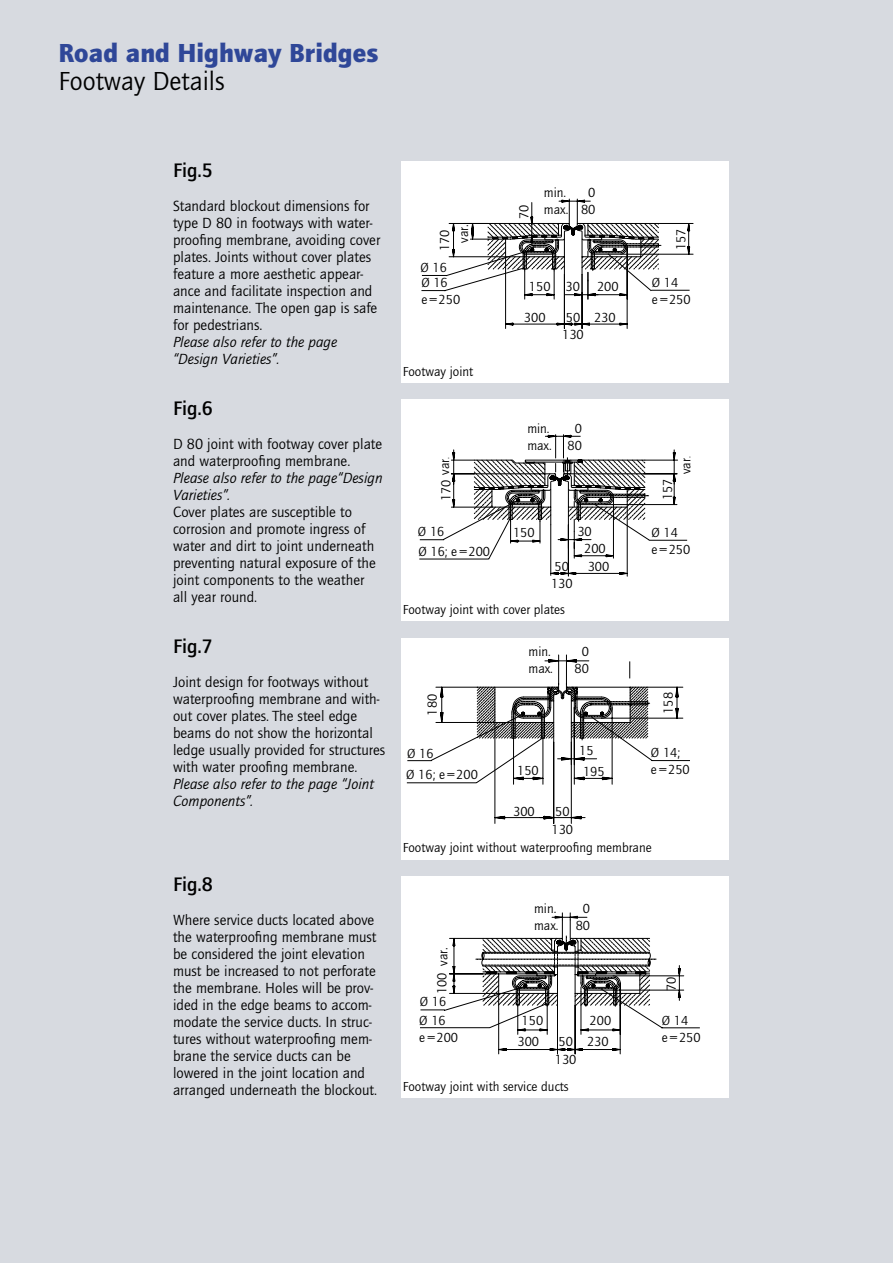
<style>
.page{position:relative;width:893px;height:1263px;background:#fff}
.page>*{position:absolute;margin:0;border:0;box-sizing:border-box;transform-origin:0 0}
.t1{font:900 27px "Quay Itc T";color:#2f4798}
.t2{font:27px "Quay Itc T";color:#000}
.t3{font:700 20.25px "Quay Itc T";color:#000}
.t4{font:15.15px/17px "Quay Itc T";color:#000}
.t5{font:italic 15.15px/17px "Quay Itc T";color:#000}
.t6{font:13.65px/17px "Quay Itc T";color:#000;text-align:center}
.t7{font:13.5px/17px "Quay Itc T";color:#000}
.s1{font-size:9.6px}
</style>
<div class="page">
<hr style="left:0;top:0;width:2px;height:1263px;background:#d7dae0">
<div style="left:2px;top:0;width:890px;height:1263px;background:#d7dae0"></div>
<div style="left:401px;top:162px;width:327px;height:221px;background:#fff"></div>
<svg style="left:449px;top:199px;width:244px;height:56px"></svg>
<div style="left:401px;top:400px;width:327px;height:221px;background:#fff"></div>
<svg style="left:550px;top:560px;width:78px;height:17px"></svg>
<div style="left:401px;top:638px;width:327px;height:221px;background:#fff"></div>
<div style="left:401px;top:876px;width:327px;height:221px;background:#fff"></div>
<svg style="left:498px;top:1029px;width:123px;height:25px"></svg>
<svg style="left:419px;top:249px;width:271px;height:311px"></svg>
<svg style="left:406px;top:717px;width:294px;height:312px"></svg>
<svg style="left:435px;top:655px;width:248px;height:169px"></svg>
<h1 class="t1" style="left:58px;top:43px;width:321px">Road and Highway Bridges</h1>
<h1 class="t2" style="left:58px;top:71px;width:168px">Footway Details</h1>
<h2 class="t3" style="left:173px;top:163px;width:41px">Fig.5</h2>
<p class="t4" style="left:173px;top:199px;width:209px">Standard blockout dimensions for type D 80 in footways with water&shy;proofing membrane, avoiding cover plates. Joints without cover plates feature a more aesthetic appear&shy;ance and facilitate inspection and maintenance. The open gap is safe for pedestrians.</p>
<p class="t5" style="left:173px;top:335px;width:166px">Please also refer to the page “Design Varieties”.</p>
<h2 class="t3" style="left:173px;top:401px;width:41px">Fig.6</h2>
<p class="t4" style="left:173px;top:437px;width:211px">D 80 joint with footway cover plate and waterproofing membrane.</p>
<p class="t5" style="left:173px;top:471px;width:211px">Please also refer to the page “Design<br>Varieties”.</p>
<p class="t4" style="left:173px;top:505px;width:204px">Cover plates are susceptible to corrosion and promote ingress of water and dirt to joint underneath preventing natural exposure of the joint components to the weather all year round.</p>
<h2 class="t3" style="left:173px;top:639px;width:41px">Fig.7</h2>
<p class="t4" style="left:173px;top:675px;width:214px">Joint design for footways without waterproofing membrane and with&shy;out cover plates. The steel edge beams do not show the horizontal ledge usually provided for structures with water proofing membrane.</p>
<p class="t5" style="left:173px;top:777px;width:202px">Please also refer to the page “Joint<br>Components”.</p>
<h2 class="t3" style="left:173px;top:877px;width:41px">Fig.8</h2>
<p class="t4" style="left:173px;top:913px;width:205px">Where service ducts located above the waterproofing membrane must be considered the joint elevation must be increased to not perforate the membrane. Holes will be prov&shy;ided in the edge beams to accom&shy;modate the service ducts. In struc&shy;tures without waterproofing mem&shy;brane the service ducts can be lowered in the joint location and arranged underneath the blockout.</p>
<p class="t7" style="left:517px;top:219px;width:16px;rotate:-90deg">70</p>
<p class="t7" style="left:544px;top:186px;width:26px">min. max.</p>
<p class="t6" style="left:581px;top:186px;width:16px">0<br>80</p>
<p class="t7" style="left:456px;top:243px;width:20px;rotate:-90deg">var.</p>
<p class="t7" style="left:437px;top:251px;width:23px;rotate:-90deg">170</p>
<p class="t7" style="left:674px;top:250px;width:23px;rotate:-90deg">157</p>
<p class="t7" style="left:420px;top:260px;width:28px">Ø 16</p>
<p class="t7" style="left:421px;top:275px;width:40px">Ø 16 e=250</p>
<p class="t7" style="left:403px;top:365px;width:72px">Footway joint</p>
<p class="t7" style="left:438px;top:501px;width:46px;rotate:-90deg">170 var<span class="s1">.</span></p>
<p class="t7" style="left:529px;top:280px;width:23px">150</p>
<p class="t7" style="left:524px;top:310px;width:23px">300</p>
<p class="t7" style="left:594px;top:310px;width:23px">230</p>
<p class="t7" style="left:565px;top:280px;width:16px">30</p>
<p class="t7" style="left:597px;top:280px;width:23px">200</p>
<p class="t7" style="left:562px;top:310px;width:23px">50<br>130</p>
<p class="t7" style="left:527px;top:421px;width:26px">min. max.</p>
<p class="t7" style="left:567px;top:421px;width:16px;text-align:center">0<br>80</p>
<p class="t7" style="left:418px;top:524px;width:28px">Ø 16</p>
<p class="t7" style="left:513px;top:525px;width:23px">150</p>
<p class="t7" style="left:577px;top:524px;width:16px">30</p>
<p class="t7" style="left:587px;top:559px;width:23px">300</p>
<p class="t7" style="left:584px;top:541px;width:23px">200</p>
<p class="t7" style="left:418px;top:544px;width:73px">Ø 16; e =200</p>
<p class="t7" style="left:551px;top:559px;width:23px">50<br>130</p>
<p class="t7" style="left:403px;top:603px;width:164px">Footway joint with cover plates</p>
<p class="t7" style="left:528px;top:644px;width:26px">min. max.</p>
<p class="t7" style="left:574px;top:644px;width:16px;text-align:center">0<br>80</p>
<p class="t7" style="left:652px;top:275px;width:40px">Ø 14 e=250</p>
<p class="t7" style="left:660px;top:500px;width:23px;rotate:-90deg">157</p>
<p class="t7" style="left:679px;top:474px;width:19px;rotate:-90deg">var<span class="s1">.</span></p>
<p class="t7" style="left:651px;top:525px;width:40px">Ø 14 e=250</p>
<p class="t7" style="left:425px;top:716px;width:23px;rotate:-90deg">180</p>
<p class="t7" style="left:661px;top:714px;width:23px;rotate:-90deg">158</p>
<p class="t7" style="left:407px;top:747px;width:28px">Ø 16</p>
<p class="t7" style="left:406px;top:768px;width:73px">Ø 16; e =200</p>
<p class="t7" style="left:517px;top:763px;width:23px">150</p>
<p class="t7" style="left:513px;top:804px;width:23px">300</p>
<p class="t7" style="left:579px;top:744px;width:16px">15</p>
<p class="t7" style="left:583px;top:765px;width:23px">195</p>
<p class="t7" style="left:551px;top:804px;width:23px;line-height:18px">50<br>130</p>
<p class="t7" style="left:651px;top:745px;width:40px">Ø 14; e=250</p>
<p class="t7" style="left:403px;top:841px;width:250px">Footway joint without waterproofing membrane</p>
<p class="t7" style="left:436px;top:966px;width:20px;rotate:-90deg">var.</p>
<p class="t7" style="left:534px;top:902px;width:26px">min. max.</p>
<p class="t7" style="left:575px;top:902px;width:16px;text-align:center">0<br>80</p>
<p class="t7" style="left:435px;top:994px;width:23px;rotate:-90deg">100</p>
<p class="t7" style="left:664px;top:991px;width:16px;rotate:-90deg">70</p>
<p class="t7" style="left:420px;top:995px;width:28px">Ø 16</p>
<p class="t7" style="left:419px;top:1013px;width:40px">Ø 16 e=200</p>
<p class="t7" style="left:517px;top:1011px;width:27px;line-height:21.8px;text-align:center">150<br>300</p>
<p class="t7" style="left:555px;top:1034px;width:23px;line-height:18px">50<br>130</p>
<p class="t7" style="left:403px;top:1079px;width:167px">Footway joint with service ducts</p>
<p class="t7" style="left:589px;top:1013px;width:23px">200</p>
<p class="t7" style="left:587px;top:1035px;width:23px">230</p>
<p class="t7" style="left:661px;top:1013px;width:40px">Ø 14 e=250</p>
</div>
